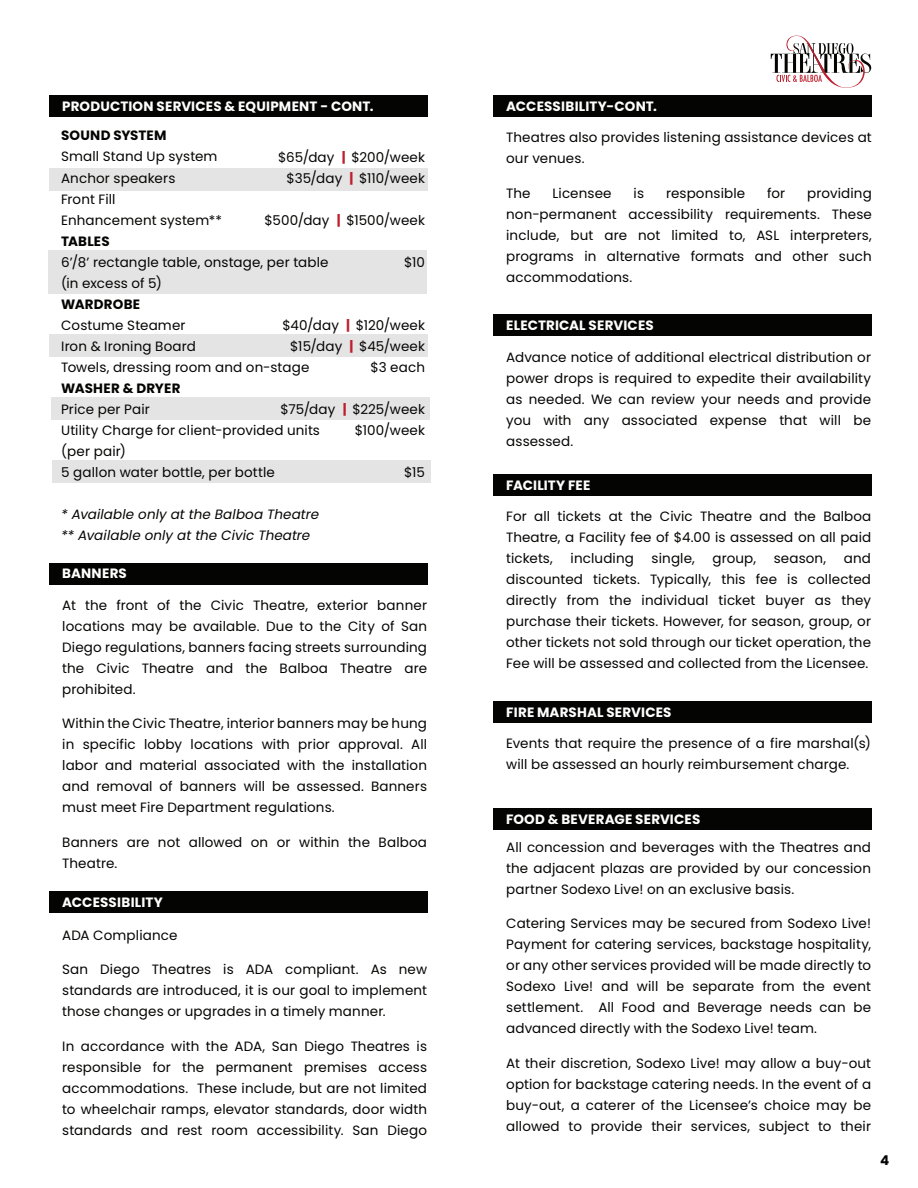
<style>
.page{position:relative;width:918px;height:1188px;background:#fff}
.page>*{position:absolute;margin:0;border:0;box-sizing:border-box;transform-origin:0 0}
.t1{font:13.5px/21px "Poppins";letter-spacing:.01em;color:#040503;text-align:justify}
.t2{font:700 13.5px "Poppins";letter-spacing:.01em;color:#fff}
.t3{font:italic 13.5px/21px "Poppins";letter-spacing:.005em;color:#040503}
.t4{font:700 13.5px "Poppins";letter-spacing:.01em;color:#040503}
.s1{font-weight:700;color:#bc1f2e}
</style>
<div class="page">
<div style="left:50px;top:168px;width:378px;height:22px;background:#e4e4e4"></div>
<div style="left:48px;top:250px;width:378px;height:44px;background:#e4e4e4"></div>
<div style="left:50px;top:334px;width:378px;height:23px;background:#e4e4e4"></div>
<div style="left:51px;top:398px;width:378px;height:22px;background:#e4e4e4"></div>
<div style="left:53px;top:460px;width:378px;height:23px;background:#e4e4e4"></div>
<div style="left:50px;top:95px;width:378px;height:22px;background:#040503"></div>
<div style="left:50px;top:563px;width:378px;height:22px;background:#040503"></div>
<div style="left:494px;top:474px;width:378px;height:22px;background:#040503"></div>
<div style="left:494px;top:701px;width:378px;height:22px;background:#040503"></div>
<div style="left:494px;top:808px;width:378px;height:22px;background:#040503"></div>
<div style="left:50px;top:891px;width:378px;height:22px;background:#040503"></div>
<div style="left:494px;top:95px;width:378px;height:22px;background:#040503"></div>
<div style="left:494px;top:314px;width:378px;height:22px;background:#040503"></div>
<svg style="left:771px;top:36px;width:100px;height:52px"></svg>
<p class="t2" style="left:62px;top:98px;width:313px">PRODUCTION SERVICES &amp; EQUIPMENT - CONT.</p>
<p class="t4" style="left:61px;top:128px;width:107px">SOUND SYSTEM</p>
<p class="t1" style="left:61px;top:146px;width:162px;text-align:left">Small Stand Up system<br>Anchor speakers<br>Front Fill<br>Enhancement system**</p>
<p class="t4" style="left:61px;top:233px;width:50px">TABLES</p>
<p class="t1" style="left:61px;top:251px;width:269px">6’/8’ rectangle table, onstage, per table (in excess of 5)</p>
<p class="t4" style="left:61px;top:296px;width:80px">WARDROBE</p>
<p class="t1" style="left:61px;top:314px;width:250px;text-align:left">Costume Steamer<br>Iron &amp; Ironing Board<br>Towels, dressing room and on-stage</p>
<p class="t4" style="left:61px;top:380px;width:121px">WASHER &amp; DRYER</p>
<p class="t1" style="left:61px;top:398px;width:260px;text-align:left">Price per Pair<br>Utility Charge for client-provided units (per pair)<br>5 gallon water bottle, per bottle</p>
<p class="t3" style="left:61px;top:503px;width:259px">* Available only at the Balboa Theatre ** Available only at the Civic Theatre</p>
<p class="t1" style="left:278px;top:146px;width:149px;text-align:right">$65/day <span class="s1">|</span> $200/week $35/day <span class="s1">|</span> $110/week</p>
<p class="t1" style="left:264px;top:209px;width:162px">$500/day <span class="s1">|</span> $1500/week</p>
<p class="t1" style="left:404px;top:251px;width:22px">$10</p>
<p class="t1" style="left:282px;top:314px;width:144px;text-align:right">$40/day <span class="s1">|</span> $120/week $15/day <span class="s1">|</span> $45/week $3 each</p>
<p class="t1" style="left:281px;top:398px;width:146px;text-align:right">$75/day <span class="s1">|</span> $225/week $100/week</p>
<p class="t1" style="left:404px;top:461px;width:22px">$15</p>
<p class="t2" style="left:62px;top:566px;width:66px">BANNERS</p>
<p class="t1" style="left:62px;top:594px;width:366px">At the front of the Civic Theatre, exterior banner locations may be available. Due to the City of San Diego regulations, banners facing streets surrounding the Civic Theatre and the Balboa Theatre are prohibited.</p>
<p class="t1" style="left:62px;top:713px;width:366px">Within the Civic Theatre, interior banners may be hung in specific lobby locations with prior approval. All labor and material associated with the installation and removal of banners will be assessed. Banners must meet Fire Department regulations.</p>
<p class="t1" style="left:62px;top:832px;width:366px">Banners are not allowed on or within the Balboa<br>Theatre.</p>
<p class="t2" style="left:62px;top:895px;width:102px">ACCESSIBILITY</p>
<p class="t1" style="left:62px;top:925px;width:117px">ADA Compliance</p>
<p class="t1" style="left:62px;top:959px;width:366px">San Diego Theatres is ADA compliant. As new standards are introduced, it is our goal to implement those changes or upgrades in a timely manner.</p>
<p class="t1" style="left:62px;top:1036px;width:366px">In accordance with the ADA, San Diego Theatres is responsible for the permanent premises access accommodations. These include, but are not limited to wheelchair ramps, elevator standards, door width standards and rest room accessibility. San Diego</p>
<p class="t2" style="left:506px;top:98px;width:152px">ACCESSIBILITY-CONT.</p>
<p class="t1" style="left:506px;top:127px;width:367px">Theatres also provides listening assistance devices at our venues.</p>
<p class="t1" style="left:506px;top:183px;width:26px">The</p>
<p class="t1" style="left:553px;top:183px;width:61px">Licensee</p>
<p class="t1" style="left:634px;top:183px;width:12px">is</p>
<p class="t1" style="left:666px;top:183px;width:81px">responsible</p>
<p class="t1" style="left:767px;top:183px;width:20px">for</p>
<p class="t1" style="left:506px;top:183px;width:367px;text-indent:301px">providing non-permanent accessibility requirements. These include, but are not limited to, ASL interpreters, programs in alternative formats and other such accommodations.</p>
<p class="t2" style="left:506px;top:317px;width:149px">ELECTRICAL SERVICES</p>
<p class="t1" style="left:506px;top:347px;width:366px">Advance notice of additional electrical distribution or power drops is required to expedite their availability as needed. We can review your needs and provide you with any associated expense that will be assessed.</p>
<p class="t2" style="left:506px;top:477px;width:86px">FACILITY FEE</p>
<p class="t1" style="left:506px;top:506px;width:366px">For all tickets at the Civic Theatre and the Balboa Theatre, a Facility fee of $4.00 is assessed on all paid tickets,</p>
<p class="t1" style="left:571px;top:548px;width:65px">including</p>
<p class="t1" style="left:652px;top:548px;width:45px">single,</p>
<p class="t1" style="left:713px;top:548px;width:45px">group,</p>
<p class="t1" style="left:774px;top:548px;width:54px">season,</p>
<p class="t1" style="left:506px;top:548px;width:366px;text-indent:338px">and discounted tickets. Typically, this fee is collected directly from the individual ticket buyer as they purchase their tickets. However, for season, group, or other tickets not sold through our ticket operation, the Fee will be assessed and collected from the Licensee.</p>
<p class="t2" style="left:506px;top:704px;width:167px">FIRE MARSHAL SERVICES</p>
<p class="t1" style="left:506px;top:733px;width:366px">Events that require the presence of a fire marshal(s) will be assessed an hourly reimbursement charge.</p>
<p class="t2" style="left:506px;top:811px;width:196px">FOOD &amp; BEVERAGE SERVICES</p>
<p class="t1" style="left:506px;top:837px;width:366px">All concession and beverages with the Theatres and the adjacent plazas are provided by our concession partner Sodexo Live! on an exclusive basis.</p>
<p class="t1" style="left:506px;top:913px;width:366px">Catering Services may be secured from Sodexo Live!<br>Payment for catering services, backstage hospitality, or any other services provided will be made directly to Sodexo Live! and will be separate from the event settlement. All Food and Beverage needs can be advanced directly with the Sodexo Live! team.</p>
<p class="t1" style="left:506px;top:1053px;width:366px">At their discretion, Sodexo Live! may allow a buy-out option for backstage catering needs. In the event of a buy-out, a caterer of the Licensee’s choice may be allowed to provide their services, subject to their</p>
<p class="t4" style="left:880px;top:1153px;width:11px">4</p>
</div>
